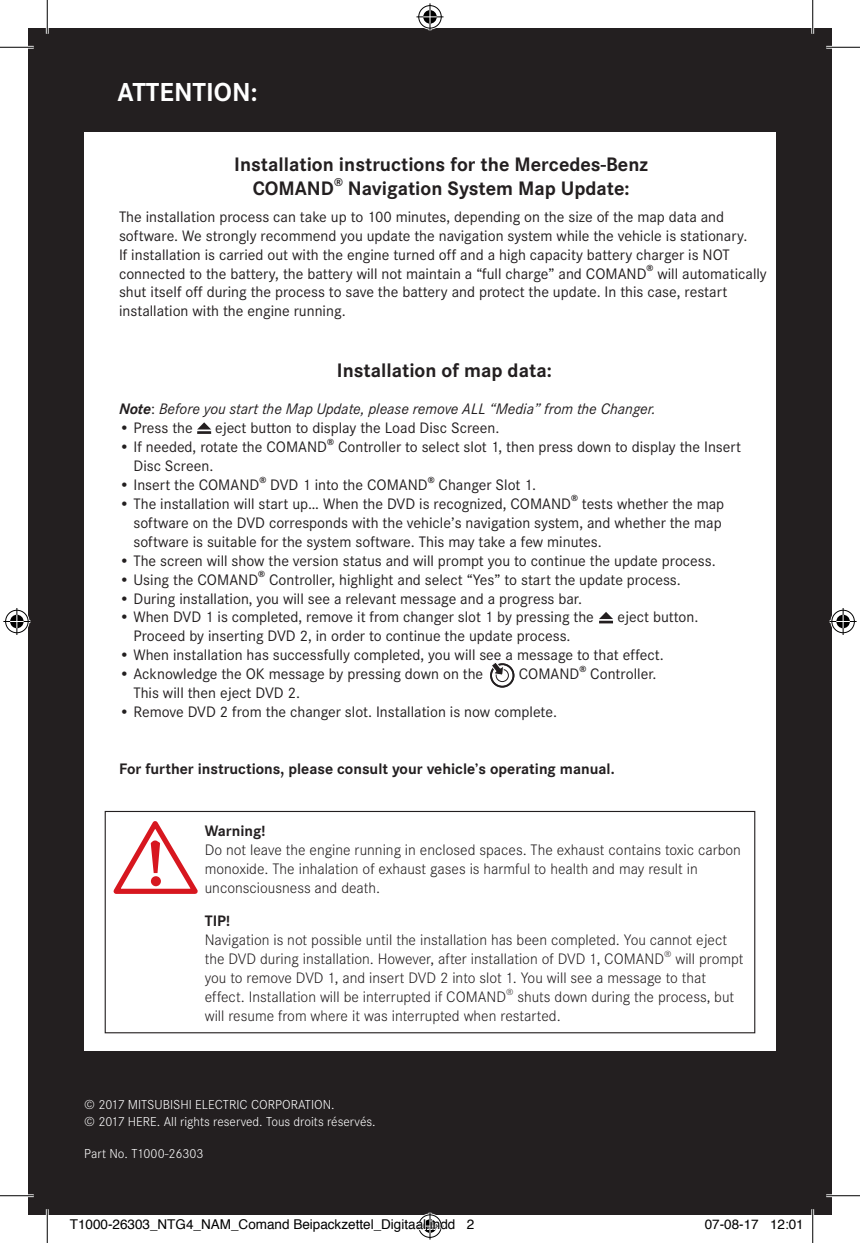
<style>
.page{position:relative;width:860px;height:1243px;background:#fff}
.page>*{position:absolute;margin:0;border:0;box-sizing:border-box;transform-origin:0 0}
.t1{font:700 27px "Corporate S";color:#fff}
.t2{font:700 20.25px/24.3px "Corporate S";color:#231f20;text-align:center}
.t3{font:15.75px/18.9px "Corporate S";color:#231f20}
.t4{font:300 15.75px/19.1px "Corporate S";color:#231f20}
.t5{font:700 15.75px "Corporate S";color:#231f20}
.t6{font:italic 15.75px "Corporate S";color:#231f20}
.t7{font:300 13.5px/16.2px "Corporate S";color:#fff}
.t8{font:13.5px "Helvetica";color:#000}
.t9{font:700 9.22px "Corporate S";color:#231f20}
.t10{font:300 9.22px "Corporate S";color:#231f20}
.s1{font-weight:700}
.s2{font-style:normal}
</style>
<div class="page">
<div style="left:28px;top:28px;width:804px;height:1186px;background:#231f20"></div>
<div style="left:84px;top:132px;width:692px;height:919px;background:#fff"></div>
<svg style="left:197px;top:422px;width:14px;height:12px"></svg>
<div style="left:496px;top:669px;width:13px;height:13px;border:1px solid #231f20;border-radius:50%"></div>
<div style="left:490px;top:663px;width:24px;height:24px;border:2px solid #231f20;border-radius:50%"></div>
<svg style="left:490px;top:663px;width:14px;height:13px"></svg>
<svg style="left:599px;top:612px;width:14px;height:11px"></svg>
<div style="left:105px;top:811px;width:650px;height:222px;border:1px solid #231f20"></div>
<svg style="left:114px;top:821px;width:84px;height:73px"></svg>
<hr style="left:0;top:46px;width:34px;height:3px;background:#fff">
<hr style="left:826px;top:46px;width:34px;height:3px;background:#fff">
<hr style="left:0;top:1194px;width:34px;height:3px;background:#fff">
<hr style="left:826px;top:1194px;width:34px;height:3px;background:#fff">
<hr style="left:46px;top:0;width:3px;height:34px;background:#fff">
<hr style="left:46px;top:1209px;width:3px;height:34px;background:#fff">
<hr style="left:811px;top:0;width:3px;height:34px;background:#fff">
<hr style="left:811px;top:1209px;width:3px;height:34px;background:#fff">
<hr style="left:0;top:47px;width:34px;height:1px;background:#000">
<hr style="left:826px;top:47px;width:34px;height:1px;background:#000">
<hr style="left:0;top:1195px;width:34px;height:1px;background:#000">
<hr style="left:826px;top:1195px;width:34px;height:1px;background:#000">
<hr style="left:47px;top:0;width:1px;height:34px;background:#000">
<hr style="left:47px;top:1209px;width:1px;height:34px;background:#000">
<hr style="left:812px;top:0;width:1px;height:34px;background:#000">
<hr style="left:812px;top:1209px;width:1px;height:34px;background:#000">
<svg style="left:416px;top:3px;width:27px;height:27px"></svg>
<svg style="left:3px;top:608px;width:27px;height:27px"></svg>
<svg style="left:829px;top:608px;width:27px;height:27px"></svg>
<svg style="left:69px;top:1212px;width:386px;height:27px"></svg>
<h1 class="t1" style="left:118px;top:77px;width:141px">ATTENTION:</h1>
<p class="t2" style="left:234px;top:152px;width:415px">Installation instructions for the Mercedes-Benz<br>COMAND<sup>®</sup> Navigation System Map Update:</p>
<p class="t3" style="left:119px;top:207px;width:630px">The installation process can take up to 100 minutes, depending on the size of the map data and software. We strongly recommend you update the navigation system while the vehicle is stationary.<br>If installation is carried out with the engine turned off and a high capacity battery charger is NOT connected to the battery, the battery will not maintain a “full charge” and COMAND</p>
<p class="t9" style="left:646px;top:263px;width:8px">®</p>
<p class="t3" style="left:119px;top:264px;width:649px;text-indent:538px">will automatically shut itself off during the process to save the battery and protect the update. In this case, restart installation with the engine running.</p>
<p class="t2" style="left:337px;top:358px;width:216px">Installation of map data:</p>
<p class="t6" style="left:119px;top:400px;width:538px"><span class="s1">Note</span><span class="s2">:</span> Before you start the Map Update, please remove ALL “Media” from the Changer.</p>
<p class="t3" style="left:119px;top:419px;width:75px">• Press the</p>
<p class="t3" style="left:215px;top:419px;width:286px">eject button to display the Load Disc Screen.</p>
<p class="t3" style="left:119px;top:438px;width:210px">• If needed, rotate the COMAND</p>
<p class="t9" style="left:327px;top:436px;width:8px">®</p>
<p class="t3" style="left:338px;top:438px;width:404px">Controller to select slot 1, then press down to display the Insert</p>
<p class="t3" style="left:133px;top:456px;width:81px">Disc Screen.</p>
<p class="t3" style="left:119px;top:475px;width:142px">• Insert the COMAND</p>
<p class="t9" style="left:259px;top:474px;width:8px">®</p>
<p class="t3" style="left:270px;top:475px;width:159px">DVD 1 into the COMAND</p>
<p class="t9" style="left:428px;top:474px;width:8px">®</p>
<p class="t3" style="left:439px;top:475px;width:99px">Changer Slot 1.</p>
<p class="t3" style="left:119px;top:494px;width:454px">• The installation will start up… When the DVD is recognized, COMAND</p>
<p class="t9" style="left:571px;top:493px;width:8px">®</p>
<p class="t3" style="left:133px;top:494px;width:592px;text-indent:448px">tests whether the map software on the DVD corresponds with the vehicle’s navigation system, and whether the map software is suitable for the system software. This may take a few minutes.</p>
<p class="t3" style="left:119px;top:551px;width:598px">• The screen will show the version status and will prompt you to continue the update process.</p>
<p class="t3" style="left:119px;top:570px;width:141px">• Using the COMAND</p>
<p class="t9" style="left:258px;top:569px;width:8px">®</p>
<p class="t3" style="left:269px;top:570px;width:413px">Controller, highlight and select “Yes” to start the update process.</p>
<p class="t3" style="left:119px;top:589px;width:465px">• During installation, you will see a relevant message and a progress bar.</p>
<p class="t3" style="left:119px;top:608px;width:476px">• When DVD 1 is completed, remove it from changer slot 1 by pressing the</p>
<p class="t3" style="left:617px;top:608px;width:82px">eject button.</p>
<p class="t3" style="left:133px;top:627px;width:439px">Proceed by inserting DVD 2, in order to continue the update process.</p>
<p class="t3" style="left:119px;top:645px;width:546px">• When installation has successfully completed, you will see a message to that effect.</p>
<p class="t3" style="left:119px;top:664px;width:366px">• Acknowledge the OK message by pressing down on the</p>
<p class="t3" style="left:519px;top:664px;width:62px">COMAND</p>
<p class="t9" style="left:579px;top:663px;width:8px">®</p>
<p class="t3" style="left:590px;top:664px;width:68px">Controller.</p>
<p class="t3" style="left:133px;top:683px;width:168px">This will then eject DVD 2.</p>
<p class="t3" style="left:119px;top:702px;width:439px">• Remove DVD 2 from the changer slot. Installation is now complete.</p>
<p class="t5" style="left:119px;top:759px;width:497px">For further instructions, please consult your vehicle’s operating manual.</p>
<p class="t5" style="left:205px;top:821px;width:62px">Warning!</p>
<p class="t4" style="left:205px;top:840px;width:538px">Do not leave the engine running in enclosed spaces. The exhaust contains toxic carbon monoxide. The inhalation of exhaust gases is harmful to health and may result in unconsciousness and death.</p>
<p class="t5" style="left:205px;top:911px;width:27px">TIP!</p>
<p class="t4" style="left:205px;top:930px;width:524px">Navigation is not possible until the installation has been completed. You cannot eject the DVD during installation. However, after installation of DVD 1, COMAND</p>
<p class="t10" style="left:664px;top:948px;width:9px">®</p>
<p class="t4" style="left:205px;top:949px;width:540px;text-indent:471px">will prompt you to remove DVD 1, and insert DVD 2 into slot 1. You will see a message to that effect. Installation will be interrupted if COMAND</p>
<p class="t10" style="left:506px;top:986px;width:9px">®</p>
<p class="t4" style="left:205px;top:987px;width:531px;text-indent:313px">shuts down during the process, but will resume from where it was interrupted when restarted.</p>
<p class="t7" style="left:84px;top:1097px;width:293px">© 2017 MITSUBISHI ELECTRIC CORPORATION.<br>© 2017 HERE. All rights reserved. Tous droits réservés.</p>
<p class="t7" style="left:84px;top:1145px;width:121px">Part No. T1000-26303</p>
<p class="t8" style="left:70px;top:1214px;width:406px">T1000-26303_NTG4_NAM_Comand Beipackzettel_Digitaal.indd 2</p>
<p class="t8" style="left:705px;top:1214px;width:101px">07-08-17 12:01</p>
</div>
